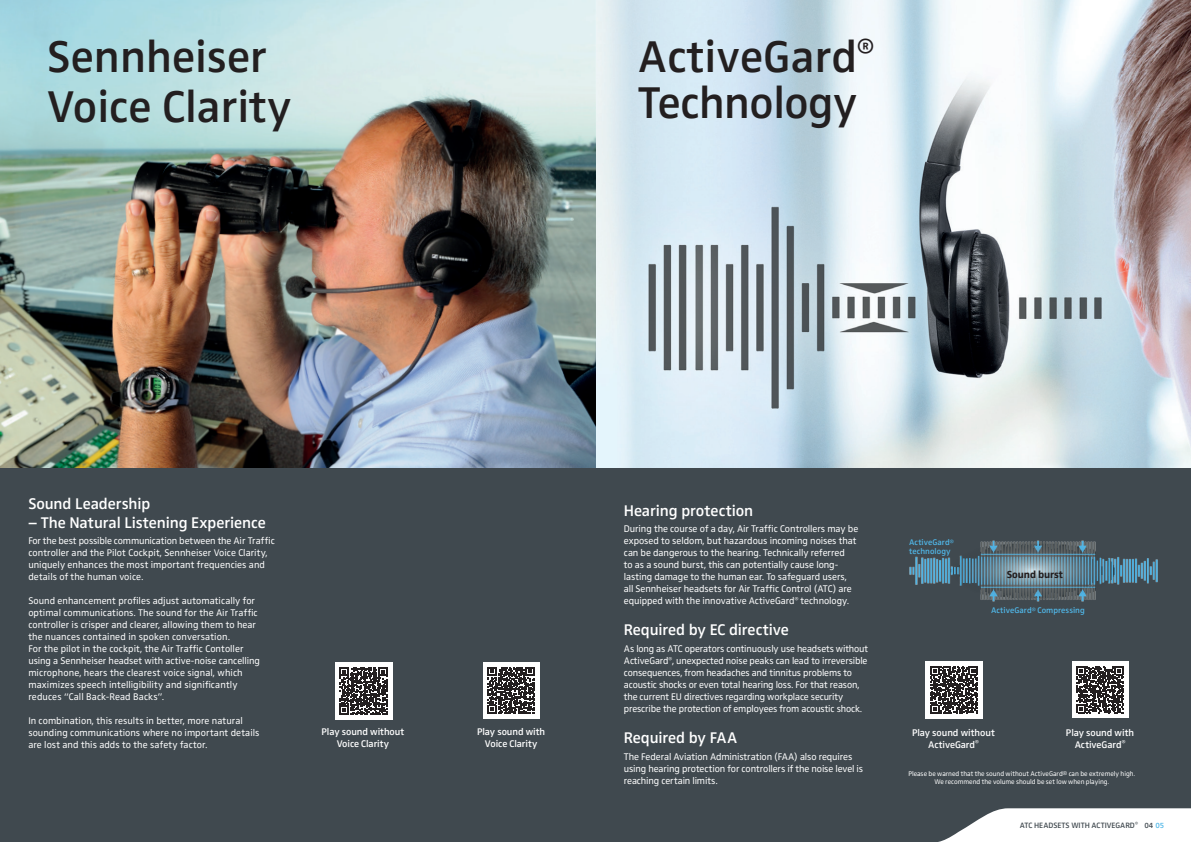
<style>
.page{position:relative;width:1191px;height:842px;background:#40494f}
.page>*{position:absolute;margin:0;border:0;box-sizing:border-box;transform-origin:0 0}
.t1{font:600 46px/46px "Sennheiser";color:#231f20}
.t2{font:600 16px "Sennheiser";letter-spacing:-.005em;color:#fff}
.t3{font:700 10.6px "Sennheiser";letter-spacing:-.01em;color:#231f20}
.t4{font:10px/12px "Sennheiser";letter-spacing:-.005em;color:#fff}
.t5{font:600 10px/12px "Sennheiser";letter-spacing:-.005em;color:#fff;text-align:center}
.t6{font:600 8.4px/8.5px "Sennheiser";letter-spacing:.005em;color:#50b7e8}
.t7{font:600 8px "Sennheiser";letter-spacing:-.005em;color:#40494f}
.t8{font:7px/8px "Sennheiser";color:#fff;text-align:center}
.s1{font-size:6.3px}
.s2{color:#50b7e8}
</style>
<div class="page">
<img style="left:0;top:0;width:1191px;height:468px">
<div style="left:483px;top:662px;width:56px;height:57px;background:#fff"></div>
<svg style="left:488px;top:667px;width:46px;height:47px"></svg>
<div style="left:334px;top:662px;width:58px;height:58px;background:#fff"></div>
<svg style="left:340px;top:667px;width:47px;height:48px"></svg>
<svg style="left:938px;top:808px;width:253px;height:34px;background:#e5e6e7"></svg>
<img style="left:909px;top:540px;width:248px;height:62px">
<div style="left:1071px;top:661px;width:57px;height:57px;background:#fff"></div>
<svg style="left:1076px;top:666px;width:47px;height:47px"></svg>
<div style="left:925px;top:661px;width:57px;height:58px;background:#fff"></div>
<svg style="left:930px;top:666px;width:47px;height:48px"></svg>
<h1 class="t1" style="left:47px;top:32px;width:245px;line-height:50px">Sennheiser<br>Voice Clarity</h1>
<h1 class="t1" style="left:637px;top:34px;width:238px">ActiveGard<sup>®<br></sup>Technology</h1>
<h2 class="t2" style="left:28px;top:494px;width:123px">Sound Leadership</h2>
<h2 class="t2" style="left:28px;top:513px;width:239px">– The Natural Listening Experience</h2>
<p class="t4" style="left:28px;top:535px;width:248px">For the best possible communication between the Air Traffic controller and the Pilot Cockpit, Sennheiser Voice Clarity, uniquely enhances the most important frequencies and details of the human voice.</p>
<p class="t4" style="left:28px;top:595px;width:233px">Sound enhancement profiles adjust automatically for optimal communications. The sound for the Air Traffic controller is crisper and clearer, allowing them to hear the nuances contained in spoken conversation.<br>For the pilot in the cockpit, the Air Traffic Contoller using a Sennheiser headset with active-noise cancelling microphone, hears the clearest voice signal, which maximizes speech intelligibility and significantly reduces “Call Back-Read Backs”.</p>
<p class="t4" style="left:28px;top:715px;width:232px">In combination, this results in better, more natural sounding communications where no important details are lost and this adds to the safety factor.</p>
<p class="t5" style="left:477px;top:726px;width:70px">Play sound with<br>Voice Clarity</p>
<p class="t5" style="left:321px;top:726px;width:84px">Play sound without<br>Voice Clarity</p>
<h2 class="t2" style="left:624px;top:501px;width:131px">Hearing protection</h2>
<p class="t4" style="left:624px;top:523px;width:236px">During the course of a day, Air Traffic Controllers may be exposed to seldom, but hazardous incoming noises that can be dangerous to the hearing. Technically referred<br>to as a sound burst, this can potentially cause long&shy;lasting damage to the human ear. To safeguard users, all Sennheiser headsets for Air Traffic Control (ATC) are equipped with the innovative ActiveGard<sup>®</sup> technology.</p>
<h2 class="t2" style="left:624px;top:621px;width:166px">Required by EC directive</h2>
<p class="t4" style="left:624px;top:643px;width:246px">As long as ATC operators continuously use headsets without ActiveGard<sup>®</sup>, unexpected noise peaks can lead to irreversible consequences, from headaches and tinnitus problems to acoustic shocks or even total hearing loss. For that reason, the current EU directives regarding workplace security prescribe the protection of employees from acoustic shock.</p>
<h2 class="t2" style="left:624px;top:729px;width:115px">Required by FAA</h2>
<p class="t4" style="left:624px;top:751px;width:241px">The Federal Aviation Administration (FAA) also requires using hearing protection for controllers if the noise level is reaching certain limits.</p>
<p class="t6" style="left:909px;top:538px;width:46px">ActiveGard<span class="s1">® </span>technology</p>
<p class="t3" style="left:1006px;top:569px;width:58px">Sound burst</p>
<p class="t6" style="left:991px;top:606px;width:95px">ActiveGard<span class="s1">®</span> Compressing</p>
<p class="t5" style="left:912px;top:726px;width:84px">Play sound without<br>ActiveGard<sup>®</sup></p>
<p class="t5" style="left:1066px;top:726px;width:70px">Play sound with<br>ActiveGard<sup>®</sup></p>
<p class="t8" style="left:908px;top:769px;width:228px">Please be warned that the sound without ActiveGard® can be extremely high.<br>We recommend the volume should be set low when playing.</p>
<p class="t7" style="left:1020px;top:821px;width:146px">ATC HEADSETS WITH ACTIVEGARD<sup>®</sup> 04 <span class="s2">05</span></p>
</div>
